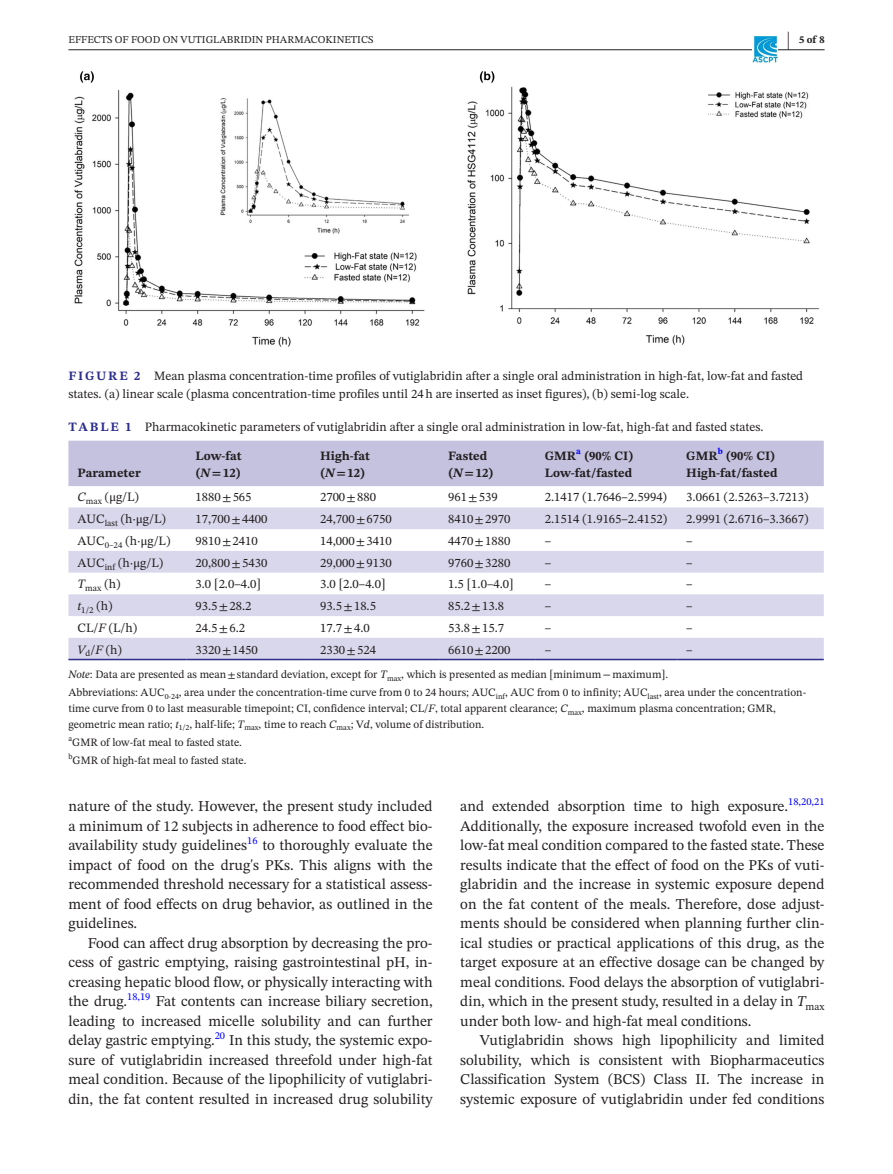
<style>
.page{position:relative;width:893px;height:1174px;background:#fff}
.page>*{position:absolute;margin:0;border:0;box-sizing:border-box;transform-origin:0 0}
.t1{font:700 21px "STIX Two Text";color:#231f20;scale:.42 1}
.t2{font:15px/19.5px "STIX Two Text";color:#231f20;text-align:justify}
.t3{font:12.75px/18px "STIX Two Text";color:#231f20}
.t4{font:700 12.75px/17.2px "STIX Two Text";color:#231f20}
.t5{font:11.25px/18px "STIX Two Text";color:#231f20}
.t6{font:10.5px "STIX Two Text";color:#231f20}
.t7{font:10.5px "STIX Two Text";color:#00f}
.t8{font:700 10.5px "STIX Two Text";color:#231f20}
.t9{font:8.85px "STIX Two Text";color:#231f20}
.t10{font:7.8px "STIX Two Text";color:#231f20}
.s1{font-weight:700;color:#2c2d8c}
.s2{font-style:italic}
.s3{font-family:"STIX"}
</style>
<div class="page">
<hr style="left:68px;top:49px;width:756px;height:1px;background:#231f20">
<img style="left:752px;top:37px;width:25px;height:25px">
<img style="left:74px;top:71px;width:746px;height:276px">
<div style="left:68px;top:441px;width:756px;height:45px;background:#c4c2df"></div>
<svg style="left:68px;top:507px;width:756px;height:152px;fill:#d9d7eb"></svg>
<hr style="left:68px;top:659px;width:118px;height:1px;background:#2c2d8c">
<hr style="left:186px;top:659px;width:125px;height:1px;background:#2c2d8c">
<hr style="left:311px;top:659px;width:128px;height:1px;background:#2c2d8c">
<hr style="left:439px;top:659px;width:97px;height:1px;background:#2c2d8c">
<hr style="left:536px;top:659px;width:141px;height:1px;background:#2c2d8c">
<hr style="left:677px;top:659px;width:147px;height:1px;background:#2c2d8c">
<h1 class="t1" style="left:787px;top:24px;width:8px">|</h1>
<p class="t6" style="left:68px;top:32px;width:306px">EFFECTS OF FOOD ON VUTIGLABRIDIN PHARMACOKINETICS</p>
<p class="t8" style="left:799px;top:32px;width:27px">5 of 8</p>
<p class="t3" style="left:68px;top:366px;width:736px"><span class="s1">FIGURE 2</span> Mean plasma concentration-time profiles of vutiglabridin after a single oral administration in high-fat, low-fat and fasted states. (a) linear scale (plasma concentration-time profiles until 24h are inserted as inset figures), (b) semi-log scale.</p>
<p class="t3" style="left:68px;top:417px;width:697px"><span class="s1">TABLE 1</span> Pharmacokinetic parameters of vutiglabridin after a single oral administration in low-fat, high-fat and fasted states.</p>
<p class="t4" style="left:77px;top:464px;width:65px">Parameter</p>
<p class="t4" style="left:195px;top:447px;width:48px">Low-fat (<span class="s2">N</span><span class="s3">=</span>12)</p>
<p class="t4" style="left:320px;top:447px;width:52px">High-fat (<span class="s2">N</span><span class="s3">=</span>12)</p>
<p class="t4" style="left:448px;top:447px;width:47px">Fasted (<span class="s2">N</span><span class="s3">=</span>12)</p>
<p class="t4" style="left:545px;top:447px;width:90px">GMR<sup>a</sup> (90% CI)<br>Low-fat/fasted</p>
<p class="t4" style="left:686px;top:447px;width:93px">GMR<sup>b</sup> (90% CI)<br>High-fat/fasted</p>
<p class="t3" style="left:77px;top:488px;width:63px"><span class="s2">C</span><sub>max</sub> (<span class="s3">μ</span>g/L)</p>
<p class="t3" style="left:195px;top:488px;width:58px">1880<span class="s3">±</span>565</p>
<p class="t3" style="left:320px;top:488px;width:58px">2700<span class="s3">±</span>880</p>
<p class="t3" style="left:448px;top:488px;width:51px">961<span class="s3">±</span>539</p>
<p class="t3" style="left:545px;top:488px;width:124px">2.1417 (1.7646–2.5994)</p>
<p class="t3" style="left:686px;top:488px;width:124px">3.0661 (2.5263–3.7213)</p>
<p class="t3" style="left:77px;top:510px;width:90px">AUC<sub>last</sub> (h∙<span class="s3">μ</span>g/L)</p>
<p class="t3" style="left:195px;top:510px;width:73px">17,700<span class="s3">±</span>4400</p>
<p class="t3" style="left:320px;top:510px;width:73px">24,700<span class="s3">±</span>6750</p>
<p class="t3" style="left:448px;top:510px;width:64px">8410<span class="s3">±</span>2970</p>
<p class="t3" style="left:545px;top:510px;width:124px">2.1514 (1.9165–2.4152)</p>
<p class="t3" style="left:686px;top:510px;width:124px">2.9991 (2.6716–3.3667)</p>
<p class="t3" style="left:77px;top:531px;width:94px">AUC<sub>0–24</sub> (h∙<span class="s3">μ</span>g/L)</p>
<p class="t3" style="left:195px;top:531px;width:64px">9810<span class="s3">±</span>2410</p>
<p class="t3" style="left:320px;top:531px;width:73px">14,000<span class="s3">±</span>3410</p>
<p class="t3" style="left:448px;top:531px;width:64px">4470<span class="s3">±</span>1880</p>
<p class="t3" style="left:545px;top:531px;width:8px">–</p>
<p class="t3" style="left:686px;top:531px;width:8px">–</p>
<p class="t3" style="left:77px;top:553px;width:87px">AUC<sub>inf</sub> (h∙<span class="s3">μ</span>g/L)</p>
<p class="t3" style="left:195px;top:553px;width:73px">20,800<span class="s3">±</span>5430</p>
<p class="t3" style="left:320px;top:553px;width:73px">29,000<span class="s3">±</span>9130</p>
<p class="t3" style="left:448px;top:553px;width:64px">9760<span class="s3">±</span>3280</p>
<p class="t3" style="left:545px;top:553px;width:8px">–</p>
<p class="t3" style="left:686px;top:553px;width:8px">–</p>
<p class="t9" style="left:77px;top:582px;width:45px"><sup>T</sup>max <sup>(h)</sup></p>
<p class="t3" style="left:195px;top:575px;width:67px">3.0 [2.0–4.0]</p>
<p class="t3" style="left:320px;top:575px;width:67px">3.0 [2.0–4.0]</p>
<p class="t3" style="left:448px;top:575px;width:67px">1.5 [1.0–4.0]</p>
<p class="t3" style="left:545px;top:575px;width:8px">–</p>
<p class="t3" style="left:686px;top:575px;width:8px">–</p>
<p class="t9" style="left:77px;top:604px;width:37px"><sup>t</sup>1/2 <sup>(h)</sup></p>
<p class="t3" style="left:195px;top:597px;width:58px">93.5<span class="s3">±</span>28.2</p>
<p class="t3" style="left:320px;top:597px;width:58px">93.5<span class="s3">±</span>18.5</p>
<p class="t3" style="left:448px;top:597px;width:58px">85.2<span class="s3">±</span>13.8</p>
<p class="t3" style="left:545px;top:597px;width:8px">–</p>
<p class="t3" style="left:686px;top:597px;width:8px">–</p>
<p class="t3" style="left:77px;top:618px;width:61px">CL/<span class="s2">F</span> (L/h)</p>
<p class="t3" style="left:195px;top:618px;width:51px">24.5<span class="s3">±</span>6.2</p>
<p class="t3" style="left:320px;top:618px;width:51px">17.7<span class="s3">±</span>4.0</p>
<p class="t3" style="left:448px;top:618px;width:58px">53.8<span class="s3">±</span>15.7</p>
<p class="t3" style="left:545px;top:618px;width:8px">–</p>
<p class="t3" style="left:686px;top:618px;width:8px">–</p>
<p class="t3" style="left:77px;top:640px;width:46px"><span class="s2">V</span><sub>d</sub>/<span class="s2">F</span> (h)</p>
<p class="t3" style="left:195px;top:640px;width:64px">3320<span class="s3">±</span>1450</p>
<p class="t3" style="left:320px;top:640px;width:58px">2330<span class="s3">±</span>524</p>
<p class="t3" style="left:448px;top:640px;width:64px">6610<span class="s3">±</span>2200</p>
<p class="t3" style="left:545px;top:640px;width:8px">–</p>
<p class="t3" style="left:686px;top:640px;width:8px">–</p>
<p class="t5" style="left:68px;top:665px;width:739px"><span class="s2">Note</span>: Data are presented as mean<span class="s3">±</span>standard deviation, except for <span class="s2">T</span><sub>max</sub>, which is presented as median [minimum−maximum].<br>Abbreviations: AUC<sub>0-24</sub>, area under the concentration-time curve from 0 to 24 hours; AUC<sub>inf</sub>, AUC from 0 to infinity; AUC<sub>last</sub>, area under the concentration-</p>
<p class="t5" style="left:68px;top:700px;width:709px;line-height:15.8px">time curve from 0 to last measurable timepoint; CI, confidence interval; CL/<span class="s2">F</span>, total apparent clearance; <span class="s2">C</span><sub>max</sub>, maximum plasma concentration; GMR, geometric mean ratio; <span class="s2">t</span><sub>1/2</sub>, half-life; <span class="s2">T</span><sub>max</sub>, time to reach <span class="s2">C</span><sub>max</sub>; V<span class="s2">d</span>, volume of distribution.</p>
<p class="t10" style="left:68px;top:732px;width:5px">a</p>
<p class="t5" style="left:72px;top:733px;width:171px">GMR of low-fat meal to fasted state.</p>
<p class="t10" style="left:68px;top:750px;width:6px">b</p>
<p class="t5" style="left:73px;top:751px;width:176px">GMR of high-fat meal to fasted state.</p>
<p class="t2" style="left:68px;top:796px;width:366px">nature of the study. However, the present study included a minimum of 12 subjects in adherence to food effect bio&shy;availability study guidelines</p>
<p class="t7" style="left:247px;top:832px;width:12px">16</p>
<p class="t2" style="left:68px;top:835px;width:366px;text-indent:194px">to thoroughly evaluate the impact of food on the drug's PKs. This aligns with the recommended threshold necessary for a statistical assess&shy;ment of food effects on drug behavior, as outlined in the guidelines.</p>
<p class="t2" style="left:68px;top:933px;width:366px;text-indent:20px">Food can affect drug absorption by decreasing the pro&shy;cess of gastric emptying, raising gastrointestinal pH, in&shy;creasing hepatic blood flow, or physically interacting with the drug.</p>
<p class="t7" style="left:127px;top:988px;width:25px">18,19</p>
<p class="t2" style="left:68px;top:991px;width:366px;text-indent:87px">Fat contents can increase biliary secretion, leading to increased micelle solubility and can further delay gastric emptying.</p>
<p class="t7" style="left:215px;top:1027px;width:12px">20</p>
<p class="t2" style="left:68px;top:1030px;width:366px;text-indent:161px">In this study, the systemic expo&shy;sure of vutiglabridin increased threefold under high-fat meal condition. Because of the lipophilicity of vutiglabri&shy;din, the fat content resulted in increased drug solubility</p>
<p class="t2" style="left:460px;top:796px;width:329px">and extended absorption time to high exposure.</p>
<p class="t7" style="left:788px;top:793px;width:38px">18,20,21</p>
<p class="t2" style="left:460px;top:816px;width:366px">Additionally, the exposure increased twofold even in the low-fat meal condition compared to the fasted state. These results indicate that the effect of food on the PKs of vuti&shy;glabridin and the increase in systemic exposure depend on the fat content of the meals. Therefore, dose adjust&shy;ments should be considered when planning further clin&shy;ical studies or practical applications of this drug, as the target exposure at an effective dosage can be changed by meal conditions. Food delays the absorption of vutiglabri&shy;din, which in the present study, resulted in a delay in <span class="s2">T</span><sub>max </sub>under both low- and high-fat meal conditions.</p>
<p class="t2" style="left:460px;top:1030px;width:366px;text-indent:19px">Vutiglabridin shows high lipophilicity and limited solubility, which is consistent with Biopharmaceutics Classification System (BCS) Class II. The increase in systemic exposure of vutiglabridin under fed conditions</p>
</div>
